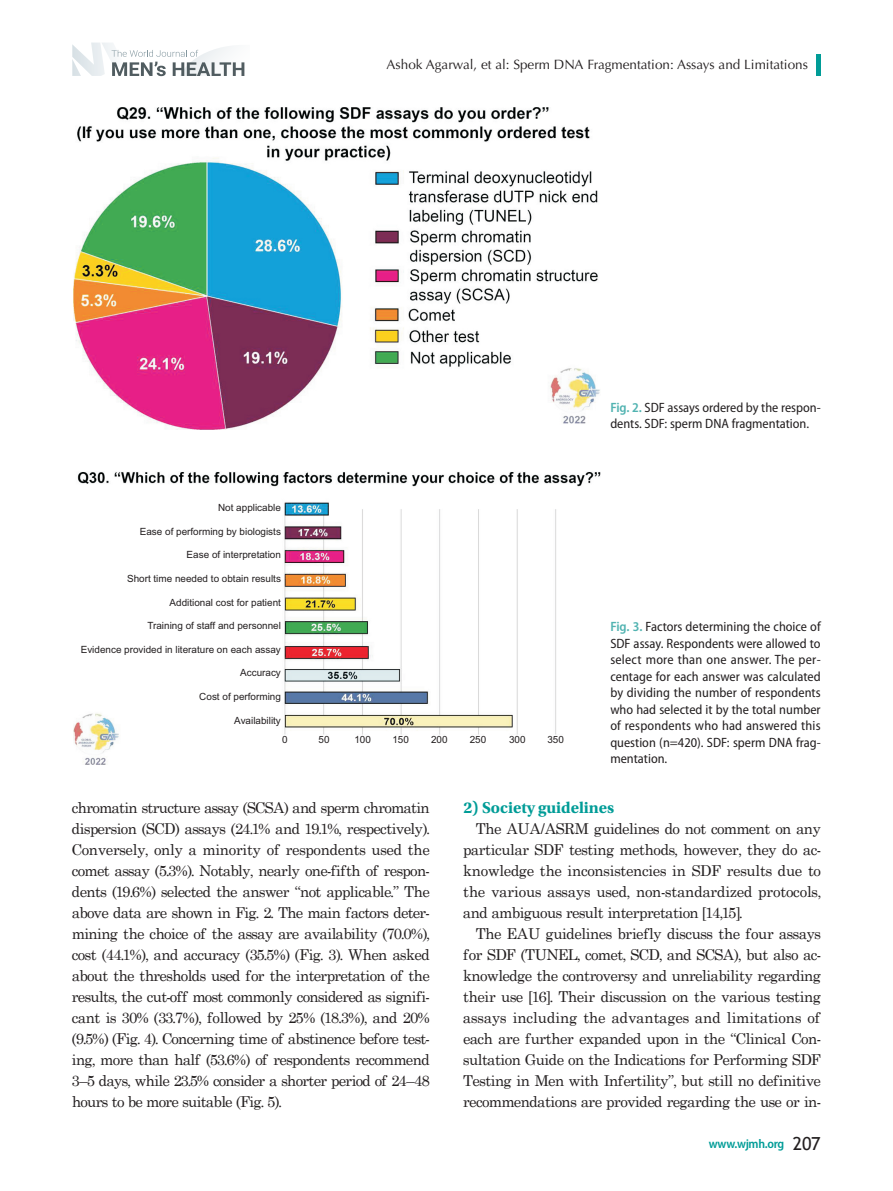
<style>
.page{position:relative;width:893px;height:1191px;background:#fff}
.page>*{position:absolute;margin:0;border:0;box-sizing:border-box;transform-origin:0 0}
._1__제목_3rd{font:700 16.5px "Utopia Std";letter-spacing:-.005em;color:#009c97}
.본문{font:15px/21px "Century Schoolbook";letter-spacing:-.045em;color:#231f20;text-align:justify}
.그림설명{font:semi-condensed 13.5px/16.5px "Myriad Pro";color:#231f20;text-align:justify}
.t1{font:13.5px "Optima LT Std";color:#231f20}
.t2{font:600 semi-condensed 12.75px "Myriad Pro";letter-spacing:-.025em;color:#009c97}
.t3{font:9.9px "Arial";color:#231f20}
.s1{font-weight:600;color:#51b3b1}
.s2{font-family:"Trebuchet MS";font-weight:400;font-stretch:normal;font-size:18px;color:#231f20}
</style>
<div class="page">
<div style="left:816px;top:54px;width:5px;height:21px;background:#009c97"></div>
<svg style="left:72px;top:43px;width:173px;height:33px"></svg>
<img style="left:73px;top:472px;width:528px;height:292px">
<img style="left:73px;top:107px;width:527px;height:323px">
<p class="t1" style="left:387px;top:57px;width:423px">Ashok Agarwal, et al: Sperm DNA Fragmentation: Assays and Limitations</p>
<p class="t3" style="left:218px;top:504px;width:64px">Not applicable</p>
<p class="t3" style="left:140px;top:527px;width:143px">Ease of performing by biologists</p>
<p class="t3" style="left:187px;top:551px;width:96px">Ease of interpretation</p>
<p class="t3" style="left:127px;top:574px;width:155px">Short time needed to obtain results</p>
<p class="t3" style="left:170px;top:598px;width:113px">Additional cost for patient</p>
<p class="t3" style="left:147px;top:622px;width:135px">Training of staff and personnel</p>
<p class="t3" style="left:81px;top:645px;width:202px">Evidence provided in literature on each assay</p>
<p class="t3" style="left:240px;top:669px;width:42px">Accuracy</p>
<p class="t3" style="left:199px;top:693px;width:83px">Cost of performing</p>
<p class="t3" style="left:234px;top:716px;width:48px">Availability</p>
<p class="t3" style="left:282px;top:736px;width:7px">0</p>
<p class="t3" style="left:319px;top:736px;width:13px">50</p>
<p class="t3" style="left:354px;top:736px;width:18px">100</p>
<p class="t3" style="left:392px;top:736px;width:18px">150</p>
<p class="t3" style="left:431px;top:736px;width:18px">200</p>
<p class="t3" style="left:470px;top:736px;width:18px">250</p>
<p class="t3" style="left:509px;top:736px;width:18px">300</p>
<p class="t3" style="left:547px;top:736px;width:18px">350</p>
<p class="그림설명" style="left:610px;top:399px;width:212px"><span class="s1">Fig. 2.</span> SDF assays ordered by the respon&shy;dents. SDF: sperm DNA fragmentation.</p>
<p class="그림설명" style="left:610px;top:618px;width:212px"><span class="s1">Fig. 3.</span> Factors determining the choice of SDF assay. Respondents were allowed to select more than one answer. The per&shy;centage for each answer was calculated by dividing the number of respondents who had selected it by the total number of respondents who had answered this question (n=420). SDF: sperm DNA frag&shy;mentation.</p>
<p class="본문" style="left:71px;top:795px;width:360px">chromatin structure assay (SCSA) and sperm chromatin dispersion (SCD) assays (24.1% and 19.1%, respectively).<br>Conversely, only a minority of respondents used the comet assay (5.3%). Notably, nearly one-fifth of respon&shy;dents (19.6%) selected the answer “not applicable.” The above data are shown in Fig. 2. The main factors deter&shy;mining the choice of the assay are availability (70.0%), cost (44.1%), and accuracy (35.5%) (Fig. 3). When asked about the thresholds used for the interpretation of the results, the cut-off most commonly considered as signifi&shy;cant is 30% (33.7%), followed by 25% (18.3%), and 20% (9.5%) (Fig. 4). Concerning time of abstinence before test&shy;ing, more than half (53.6%) of respondents recommend 3–5 days, while 23.5% consider a shorter period of 24–48 hours to be more suitable (Fig. 5).</p>
<p class="_1__제목_3rd" style="left:463px;top:798px;width:152px">2) Society guidelines</p>
<p class="본문" style="left:463px;top:816px;width:360px;text-indent:13px">The AUA/ASRM guidelines do not comment on any particular SDF testing methods, however, they do ac&shy;knowledge the inconsistencies in SDF results due to the various assays used, non-standardized protocols, and ambiguous result interpretation [14,15].</p>
<p class="본문" style="left:463px;top:921px;width:360px;text-indent:13px">The EAU guidelines briefly discuss the four assays for SDF (TUNEL, comet, SCD, and SCSA), but also ac&shy;knowledge the controversy and unreliability regarding their use [16]. Their discussion on the various testing assays including the advantages and limitations of each are further expanded upon in the “Clinical Con&shy;sultation Guide on the Indications for Performing SDF Testing in Men with Infertility”, but still no definitive recommendations are provided regarding the use or in-</p>
<p class="t2" style="left:709px;top:1135px;width:113px">www.wjmh.org <span class="s2">207</span></p>
</div>
